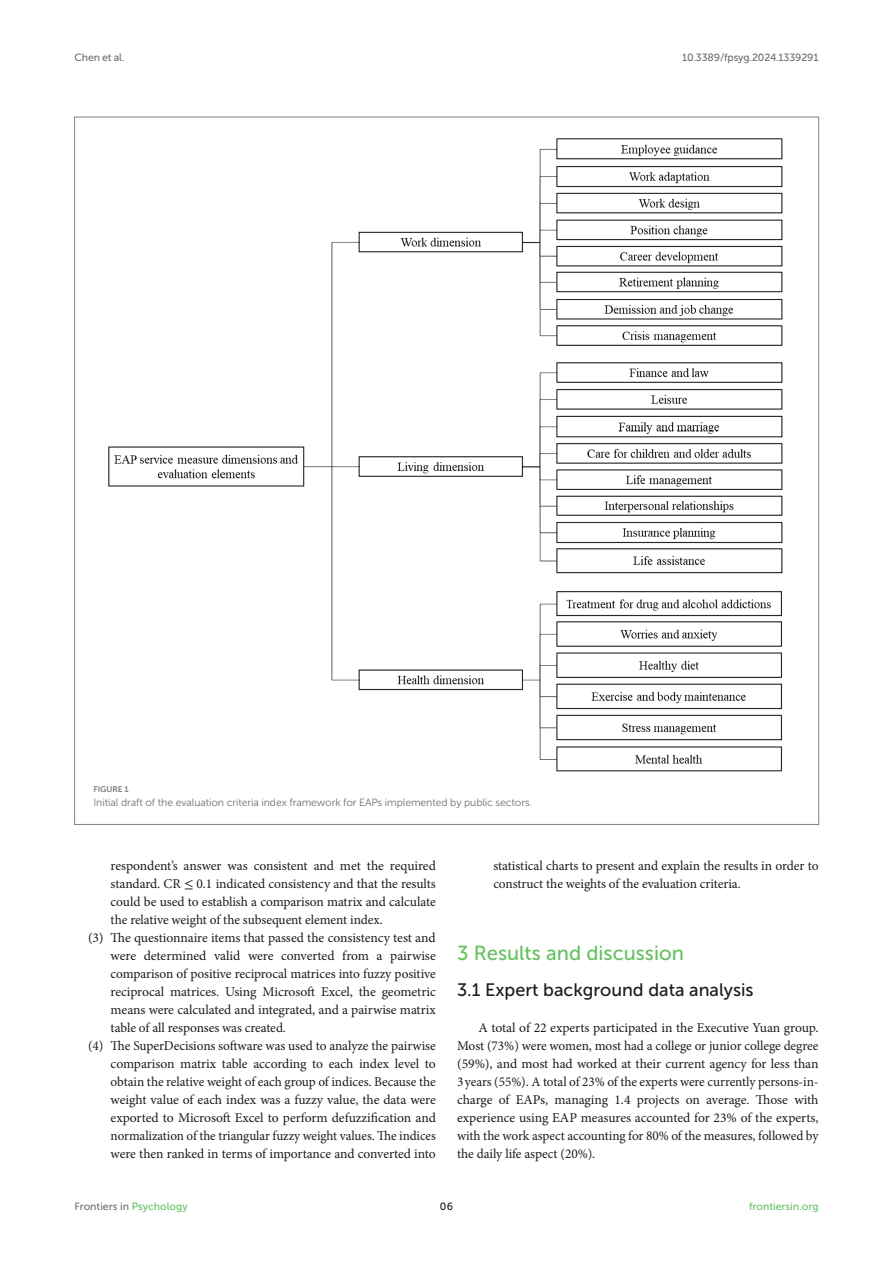
<style>
.page{position:relative;width:893px;height:1263px;background:#fff}
.page>*{position:absolute;margin:0;border:0;box-sizing:border-box;transform-origin:0 0}
.HEAD_1{font:20.25px "Museo Sans 500";color:#65c161}
.HEAD_2_after_HEAD_1{font:18px "Museo Sans 500";color:#1b1c1b}
.NL_MID{font:13.5px/18px "Minion Pro";letter-spacing:-.005em;color:#1b1c1b;text-align:justify}
.NL_BLW{font:13.5px/18px "Minion Pro";letter-spacing:-.005em;color:#1b1c1b;text-align:justify}
.TEXT_FLUSH{font:13.5px/18px "Minion Pro";letter-spacing:-.01em;color:#1b1c1b;text-align:justify}
.FIG_LEG{font:10.5px "Museo Sans 300";letter-spacing:-.01em;color:#706f70}
.t1{font:10.5px "Museo Sans 500";letter-spacing:-.015em;color:#706f70}
.t2{font:10.5px "Museo Sans 500";color:#65c161}
.t3{font:10.5px "Museo Sans 500";color:#1b1c1b}
.FIG_HD{font:8.25px "Museo Sans 700";letter-spacing:-.01em;color:#7e7f7f}
.s1{font-family:"STIX General"}
.s2{color:#65c161}
</style>
<div class="page">
<img style="left:108px;top:138px;width:675px;height:634px">
<p class="t1" style="left:74px;top:51px;width:52px">Chen et al.</p>
<p class="t1" style="left:682px;top:51px;width:138px">10.3389/fpsyg.2024.1339291</p>
<p class="FIG_HD" style="left:94px;top:784px;width:37px">FIGURE 1</p>
<p class="FIG_LEG" style="left:94px;top:796px;width:440px">Initial draft of the evaluation criteria index framework for EAPs implemented by public sectors.</p>
<p class="NL_MID" style="left:111px;top:857px;width:327px">respondent’s answer was consistent and met the required standard. CR <span class="s1">≤</span> 0.1 indicated consistency and that the results could be used to establish a comparison matrix and calculate the relative weight of the subsequent element index.</p>
<p class="NL_MID" style="left:111px;top:929px;width:327px;text-indent:-23px">(3) The questionnaire items that passed the consistency test and were determined valid were converted from a pairwise comparison of positive reciprocal matrices into fuzzy positive reciprocal matrices. Using Microsoft Excel, the geometric means were calculated and integrated, and a pairwise matrix table of all responses was created.</p>
<p class="NL_BLW" style="left:111px;top:1037px;width:327px;text-indent:-23px">(4) The SuperDecisions software was used to analyze the pairwise comparison matrix table according to each index level to obtain the relative weight of each group of indices. Because the weight value of each index was a fuzzy value, the data were exported to Microsoft Excel to perform defuzzification and normalization of the triangular fuzzy weight values. The indices were then ranked in terms of importance and converted into</p>
<p class="NL_BLW" style="left:493px;top:857px;width:327px">statistical charts to present and explain the results in order to construct the weights of the evaluation criteria.</p>
<p class="HEAD_1" style="left:457px;top:942px;width:228px">3 Results and discussion</p>
<p class="HEAD_2_after_HEAD_1" style="left:457px;top:980px;width:298px">3.1 Expert background data analysis</p>
<p class="TEXT_FLUSH" style="left:457px;top:1019px;width:363px;text-indent:21px">A total of 22 experts participated in the Executive Yuan group.<br>Most (73%) were women, most had a college or junior college degree (59%), and most had worked at their current agency for less than 3years (55%). A total of 23% of the experts were currently persons-in&shy;charge of EAPs, managing 1.4 projects on average. Those with experience using EAP measures accounted for 23% of the experts, with the work aspect accounting for 80% of the measures, followed by the daily life aspect (20%).</p>
<p class="t1" style="left:74px;top:1200px;width:115px">Frontiers in <span class="s2">Psychology</span></p>
<p class="t3" style="left:440px;top:1200px;width:15px">06</p>
<p class="t2" style="left:749px;top:1200px;width:71px">frontiersin.org</p>
</div>
